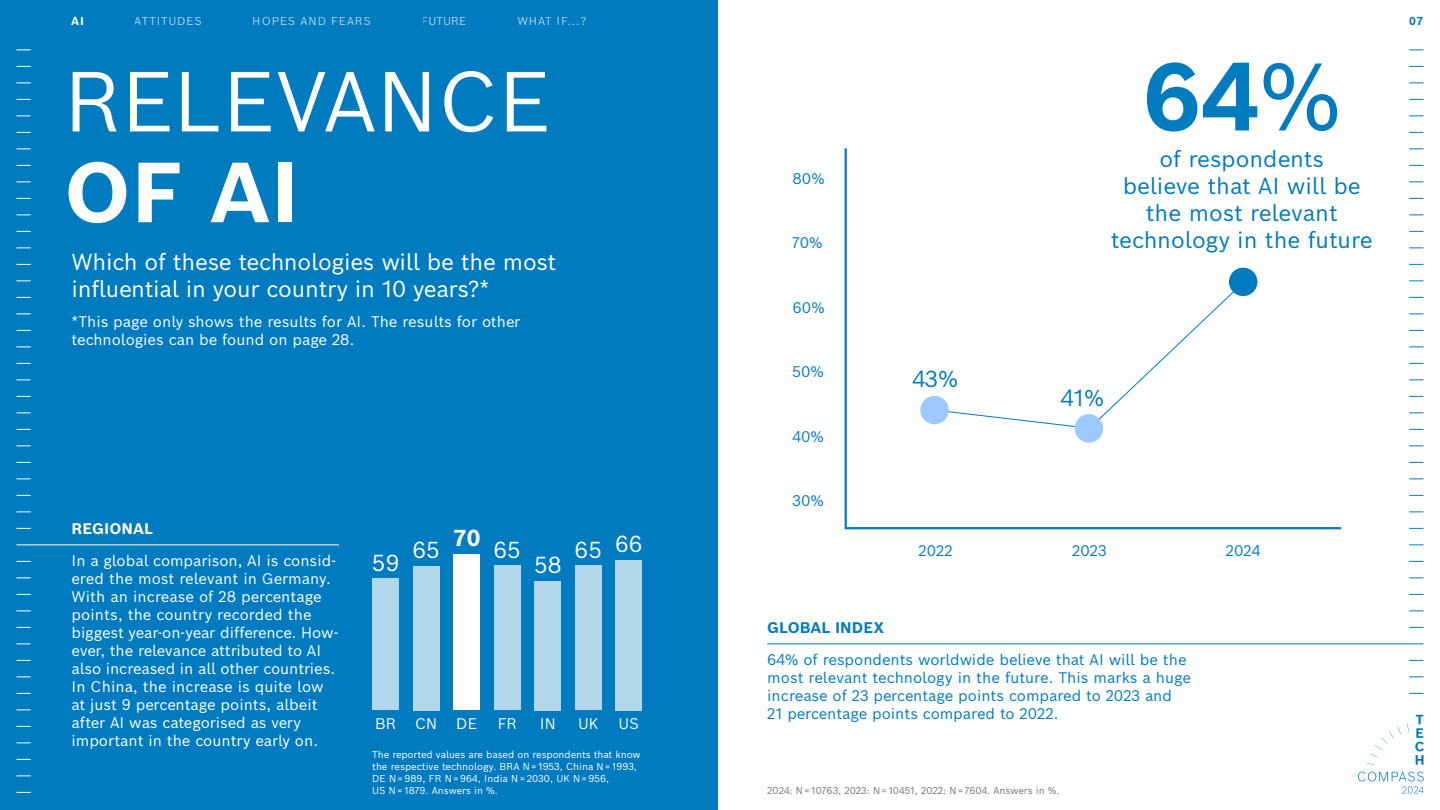
<style>
.page{position:relative;width:1440px;height:810px;background:#fff}
.page>*{position:absolute;margin:0;border:0;box-sizing:border-box;transform-origin:0 0}
.t1{font:700 93.75px "Bosch Sans";color:#007bc0}
.t2{font:83.25px "Bosch Sans";color:#fff}
.t3{font:700 83.25px "Bosch Sans";color:#fff}
.t4{font:22.5px/27px "Bosch Sans";letter-spacing:-.01em;color:#fff}
.t5{font:22.5px/27px "Bosch Sans";color:#007bc0;text-align:center}
.t6{font:700 22.5px "Bosch Sans";color:#fff}
.t7{font:15px/18px "Bosch Sans";letter-spacing:-.005em;color:#fff}
.t8{font:15px/18px "Bosch Sans";letter-spacing:-.005em;color:#007bc0}
.t9{font:700 15px "Bosch Sans";letter-spacing:.005em;color:#007bc0}
.t10{font:700 15px "Bosch Sans";letter-spacing:.005em;color:#fff}
.t11{font:11.25px "Bosch Sans";letter-spacing:.07em;color:#fff}
.t12{font:700 11.25px "Bosch Sans";color:#fff}
.t13{font:700 11.25px "Bosch Sans";color:#007bc0}
.t14{font:9.75px/12px "Bosch Sans";letter-spacing:-.005em;color:#fff}
.t15{font:9.75px "Bosch Sans";letter-spacing:-.01em;color:#71767c}
.s1{font-weight:400}
</style>
<div class="page">
<div style="left:0;top:0;width:718px;height:810px;background:#007bc0"></div>
<div style="left:534px;top:581px;width:27px;height:129px;background:#b2d7eb"></div>
<div style="left:615px;top:560px;width:27px;height:151px;background:#b2d7eb"></div>
<div style="left:494px;top:566px;width:27px;height:144px;background:#b2d7eb"></div>
<div style="left:453px;top:554px;width:27px;height:156px;background:#fff"></div>
<div style="left:372px;top:579px;width:27px;height:131px;background:#b2d7eb"></div>
<div style="left:575px;top:566px;width:27px;height:144px;background:#b2d7eb"></div>
<div style="left:413px;top:566px;width:27px;height:145px;background:#b2d7eb"></div>
<svg style="left:844px;top:148px;width:498px;height:382px"></svg>
<svg style="left:16px;top:50px;width:15px;height:1px"></svg>
<svg style="left:16px;top:66px;width:15px;height:1px"></svg>
<svg style="left:16px;top:82px;width:15px;height:1px"></svg>
<svg style="left:16px;top:99px;width:15px;height:1px"></svg>
<svg style="left:16px;top:116px;width:15px;height:1px"></svg>
<svg style="left:16px;top:132px;width:15px;height:1px"></svg>
<svg style="left:16px;top:148px;width:15px;height:1px"></svg>
<svg style="left:16px;top:165px;width:15px;height:1px"></svg>
<svg style="left:16px;top:182px;width:15px;height:1px"></svg>
<svg style="left:16px;top:198px;width:15px;height:1px"></svg>
<svg style="left:16px;top:214px;width:15px;height:1px"></svg>
<svg style="left:16px;top:231px;width:15px;height:1px"></svg>
<svg style="left:16px;top:248px;width:15px;height:1px"></svg>
<svg style="left:16px;top:264px;width:15px;height:1px"></svg>
<svg style="left:16px;top:280px;width:15px;height:1px"></svg>
<svg style="left:16px;top:297px;width:15px;height:1px"></svg>
<svg style="left:16px;top:314px;width:15px;height:1px"></svg>
<svg style="left:16px;top:330px;width:15px;height:1px"></svg>
<svg style="left:16px;top:346px;width:15px;height:1px"></svg>
<svg style="left:16px;top:363px;width:15px;height:1px"></svg>
<svg style="left:16px;top:380px;width:15px;height:1px"></svg>
<svg style="left:16px;top:396px;width:15px;height:1px"></svg>
<svg style="left:16px;top:412px;width:15px;height:1px"></svg>
<svg style="left:16px;top:429px;width:15px;height:1px"></svg>
<svg style="left:16px;top:446px;width:15px;height:1px"></svg>
<svg style="left:16px;top:462px;width:15px;height:1px"></svg>
<svg style="left:16px;top:478px;width:15px;height:1px"></svg>
<svg style="left:16px;top:495px;width:15px;height:1px"></svg>
<svg style="left:16px;top:512px;width:15px;height:1px"></svg>
<svg style="left:16px;top:528px;width:15px;height:1px"></svg>
<hr style="left:16px;top:544px;width:323px;height:1px;background:#fff">
<svg style="left:16px;top:561px;width:15px;height:1px"></svg>
<svg style="left:16px;top:578px;width:15px;height:1px"></svg>
<svg style="left:16px;top:594px;width:15px;height:1px"></svg>
<svg style="left:16px;top:610px;width:15px;height:1px"></svg>
<svg style="left:16px;top:627px;width:15px;height:1px"></svg>
<svg style="left:16px;top:644px;width:15px;height:1px"></svg>
<svg style="left:16px;top:660px;width:15px;height:1px"></svg>
<svg style="left:16px;top:676px;width:15px;height:1px"></svg>
<svg style="left:16px;top:693px;width:15px;height:1px"></svg>
<svg style="left:16px;top:710px;width:15px;height:1px"></svg>
<svg style="left:16px;top:726px;width:15px;height:1px"></svg>
<svg style="left:16px;top:742px;width:15px;height:1px"></svg>
<svg style="left:16px;top:759px;width:15px;height:1px"></svg>
<svg style="left:16px;top:776px;width:15px;height:1px"></svg>
<svg style="left:16px;top:792px;width:15px;height:1px"></svg>
<svg style="left:1409px;top:50px;width:15px;height:1px"></svg>
<svg style="left:1409px;top:66px;width:15px;height:1px"></svg>
<svg style="left:1409px;top:82px;width:15px;height:1px"></svg>
<svg style="left:1409px;top:99px;width:15px;height:1px"></svg>
<svg style="left:1409px;top:116px;width:15px;height:1px"></svg>
<svg style="left:1409px;top:132px;width:15px;height:1px"></svg>
<svg style="left:1409px;top:148px;width:15px;height:1px"></svg>
<svg style="left:1409px;top:165px;width:15px;height:1px"></svg>
<svg style="left:1409px;top:182px;width:15px;height:1px"></svg>
<svg style="left:1409px;top:198px;width:15px;height:1px"></svg>
<svg style="left:1409px;top:214px;width:15px;height:1px"></svg>
<svg style="left:1409px;top:231px;width:15px;height:1px"></svg>
<svg style="left:1409px;top:248px;width:15px;height:1px"></svg>
<svg style="left:1409px;top:264px;width:15px;height:1px"></svg>
<svg style="left:1409px;top:280px;width:15px;height:1px"></svg>
<svg style="left:1409px;top:297px;width:15px;height:1px"></svg>
<svg style="left:1409px;top:314px;width:15px;height:1px"></svg>
<svg style="left:1409px;top:330px;width:15px;height:1px"></svg>
<svg style="left:1409px;top:346px;width:15px;height:1px"></svg>
<svg style="left:1409px;top:363px;width:15px;height:1px"></svg>
<svg style="left:1409px;top:380px;width:15px;height:1px"></svg>
<svg style="left:1409px;top:396px;width:15px;height:1px"></svg>
<svg style="left:1409px;top:412px;width:15px;height:1px"></svg>
<svg style="left:1409px;top:429px;width:15px;height:1px"></svg>
<svg style="left:1409px;top:446px;width:15px;height:1px"></svg>
<svg style="left:1409px;top:462px;width:15px;height:1px"></svg>
<svg style="left:1409px;top:478px;width:15px;height:1px"></svg>
<svg style="left:1409px;top:495px;width:15px;height:1px"></svg>
<svg style="left:1409px;top:512px;width:15px;height:1px"></svg>
<svg style="left:1409px;top:528px;width:15px;height:1px"></svg>
<svg style="left:1409px;top:544px;width:15px;height:1px"></svg>
<svg style="left:1409px;top:561px;width:15px;height:1px"></svg>
<svg style="left:1409px;top:578px;width:15px;height:1px"></svg>
<svg style="left:1409px;top:594px;width:15px;height:1px"></svg>
<svg style="left:1409px;top:610px;width:15px;height:1px"></svg>
<svg style="left:1409px;top:627px;width:15px;height:1px"></svg>
<hr style="left:767px;top:644px;width:657px;height:1px;background:#007bc0">
<svg style="left:1409px;top:660px;width:15px;height:1px"></svg>
<svg style="left:1409px;top:676px;width:15px;height:1px"></svg>
<svg style="left:1409px;top:693px;width:15px;height:1px"></svg>
<svg style="left:1367px;top:724px;width:42px;height:41px"></svg>
<svg style="left:1415px;top:715px;width:9px;height:50px"></svg>
<svg style="left:1358px;top:772px;width:66px;height:22px"></svg>
<p class="t12" style="left:71px;top:12px;width:14px">AI</p>
<p class="t11" style="left:135px;top:12px;width:68px">ATTITUDES</p>
<p class="t11" style="left:253px;top:12px;width:120px">HOPES AND FEARS</p>
<p class="t11" style="left:422px;top:12px;width:46px">FUTURE</p>
<p class="t11" style="left:517px;top:12px;width:71px">WHAT IF...?</p>
<p class="t13" style="left:1409px;top:12px;width:16px">07</p>
<h2 class="t2" style="left:64px;top:31px;width:488px">RELEVANCE</h2>
<h2 class="t3" style="left:64px;top:122px;width:236px">OF AI</h2>
<h3 class="t4" style="left:72px;top:247px;width:486px">Which of these technologies will be the most influential in your country in 10 years?*</h3>
<p class="t7" style="left:72px;top:311px;width:450px">*This page only shows the results for AI. The results for other technologies can be found on page 28.</p>
<p class="t10" style="left:72px;top:516px;width:83px">REGIONAL</p>
<p class="t7" style="left:72px;top:550px;width:268px">In a global comparison, AI is consid&shy;ered the most relevant in Germany.<br>With an increase of 28 percentage points, the country recorded the biggest year-on-year difference. How&shy;ever, the relevance attributed to AI also increased in all other countries.<br>In China, the increase is quite low at just 9 percentage points, albeit after AI was categorised as very important in the country early on.</p>
<h3 class="t4" style="left:372px;top:547px;width:29px">59</h3>
<h3 class="t4" style="left:412px;top:534px;width:29px">65</h3>
<h3 class="t6" style="left:453px;top:519px;width:29px">70</h3>
<h3 class="t4" style="left:575px;top:531px;width:69px">65 66</h3>
<h3 class="t4" style="left:494px;top:534px;width:29px">65</h3>
<h3 class="t4" style="left:534px;top:550px;width:29px">58</h3>
<p class="t7" style="left:375px;top:714px;width:22px">BR</p>
<p class="t7" style="left:415px;top:714px;width:23px">CN</p>
<p class="t7" style="left:456px;top:714px;width:22px">DE</p>
<p class="t7" style="left:498px;top:714px;width:21px">FR</p>
<p class="t7" style="left:540px;top:714px;width:17px">IN</p>
<p class="t7" style="left:578px;top:714px;width:22px">UK</p>
<p class="t7" style="left:618px;top:714px;width:22px">US</p>
<p class="t14" style="left:372px;top:747px;width:270px">The reported values are based on respondents that know the respective technology. BRA N = 1953, China N = 1993, DE N = 989, FR N = 964, India N = 2030, UK N = 956,<br>US N = 1879. Answers in %.</p>
<p class="t8" style="left:793px;top:168px;width:34px">80%</p>
<p class="t8" style="left:793px;top:232px;width:32px">70%</p>
<p class="t8" style="left:793px;top:297px;width:34px">60%</p>
<p class="t8" style="left:793px;top:361px;width:33px">50%</p>
<p class="t8" style="left:793px;top:426px;width:33px">40%</p>
<p class="t8" style="left:793px;top:490px;width:33px">30%</p>
<p class="t9" style="left:767px;top:615px;width:119px">GLOBAL INDEX</p>
<h3 class="t5" style="left:912px;top:363px;width:47px">43%</h3>
<h1 class="t1" style="left:1142px;top:18px;width:202px">64<span class="s1">%</span></h1>
<h3 class="t5" style="left:1111px;top:144px;width:263px">of respondents<br>believe that AI will be the most relevant technology in the future</h3>
<h3 class="t5" style="left:1061px;top:382px;width:45px">41%</h3>
<p class="t8" style="left:919px;top:541px;width:36px">2022</p>
<p class="t8" style="left:1072px;top:541px;width:36px">2023</p>
<p class="t8" style="left:1226px;top:541px;width:36px">2024</p>
<p class="t8" style="left:767px;top:649px;width:425px">64% of respondents worldwide believe that AI will be the most relevant technology in the future. This marks a huge increase of 23 percentage points compared to 2023 and 21 percentage points compared to 2022.</p>
<p class="t15" style="left:767px;top:782px;width:294px">2024: N = 10763, 2023: N = 10451, 2022: N = 7604. Answers in %.</p>
</div>
